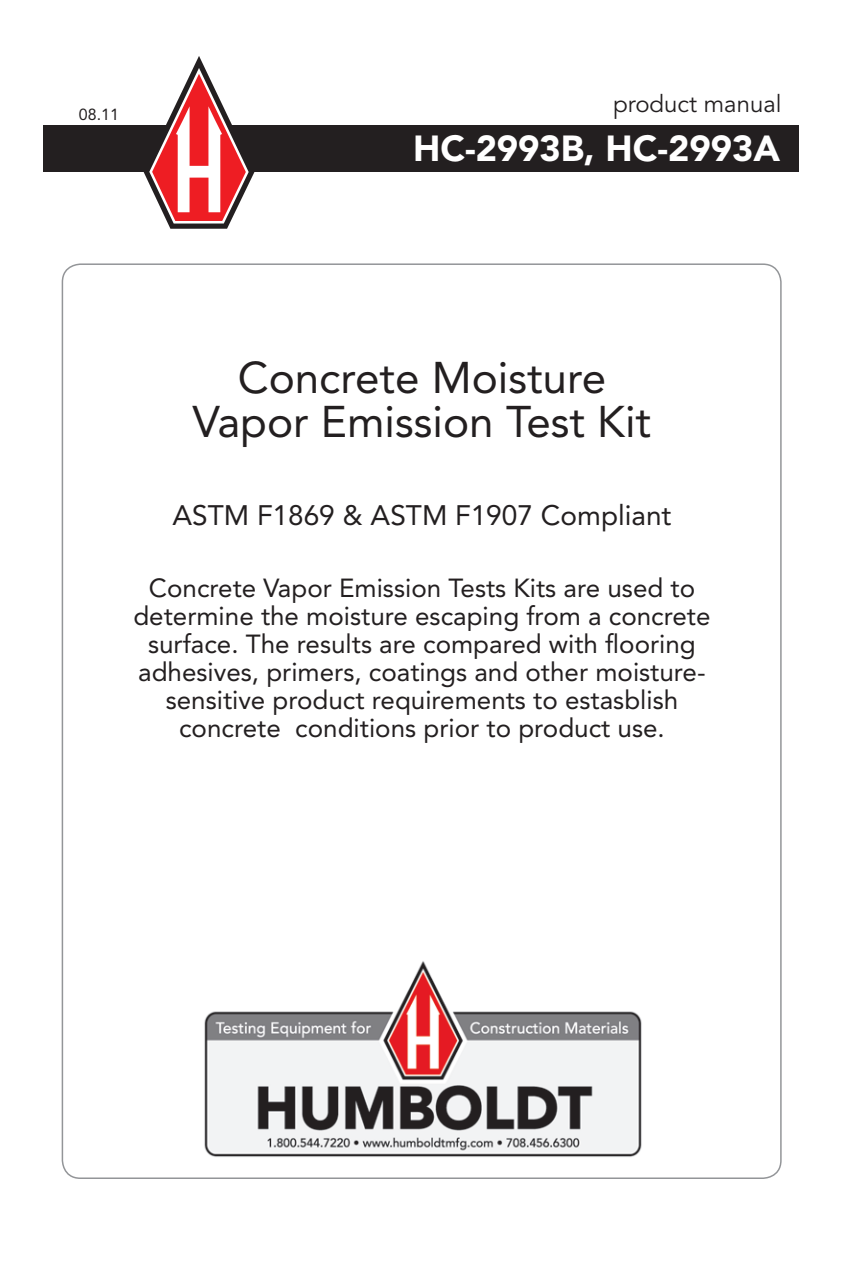
<style>
.page{position:relative;width:846px;height:1278px;background:#fff}
.page>*{position:absolute;margin:0;border:0;box-sizing:border-box;transform-origin:0 0}
.t1{font:44px/44px "Avenir";color:#231f20;text-align:center}
.t2{font:900 36px "Avenir";color:#fff}
.t3{font:28px "Avenir";color:#231f20}
.t4{font:26px/28px "Avenir";color:#231f20;text-align:center}
.t5{font:24px "Avenir";color:#231f20}
.t6{font:16px "Avenir";color:#231f20}
</style>
<div class="page">
<div style="left:43px;top:125px;width:756px;height:47px;background:#231f20"></div>
<svg style="left:143px;top:56px;width:112px;height:173px"></svg>
<img style="left:204px;top:961px;width:438px;height:196px">
<p class="t6" style="left:79px;top:105px;width:42px">08.11</p>
<p class="t5" style="left:613px;top:90px;width:170px">product manual</p>
<h2 class="t2" style="left:413px;top:127px;width:369px">HC-2993B, HC-2993A</h2>
<h1 class="t1" style="left:193px;top:356px;width:460px">Concrete Moisture<br>Vapor Emission Test Kit</h1>
<p class="t3" style="left:172px;top:499px;width:501px">ASTM F1869 &amp; ASTM F1907 Compliant</p>
<p class="t4" style="left:133px;top:574px;width:579px">Concrete Vapor Emission Tests Kits are used to determine the moisture escaping from a concrete surface. The results are compared with flooring adhesives, primers, coatings and other moisture&shy;sensitive product requirements to estasblish concrete conditions prior to product use.</p>
</div>
